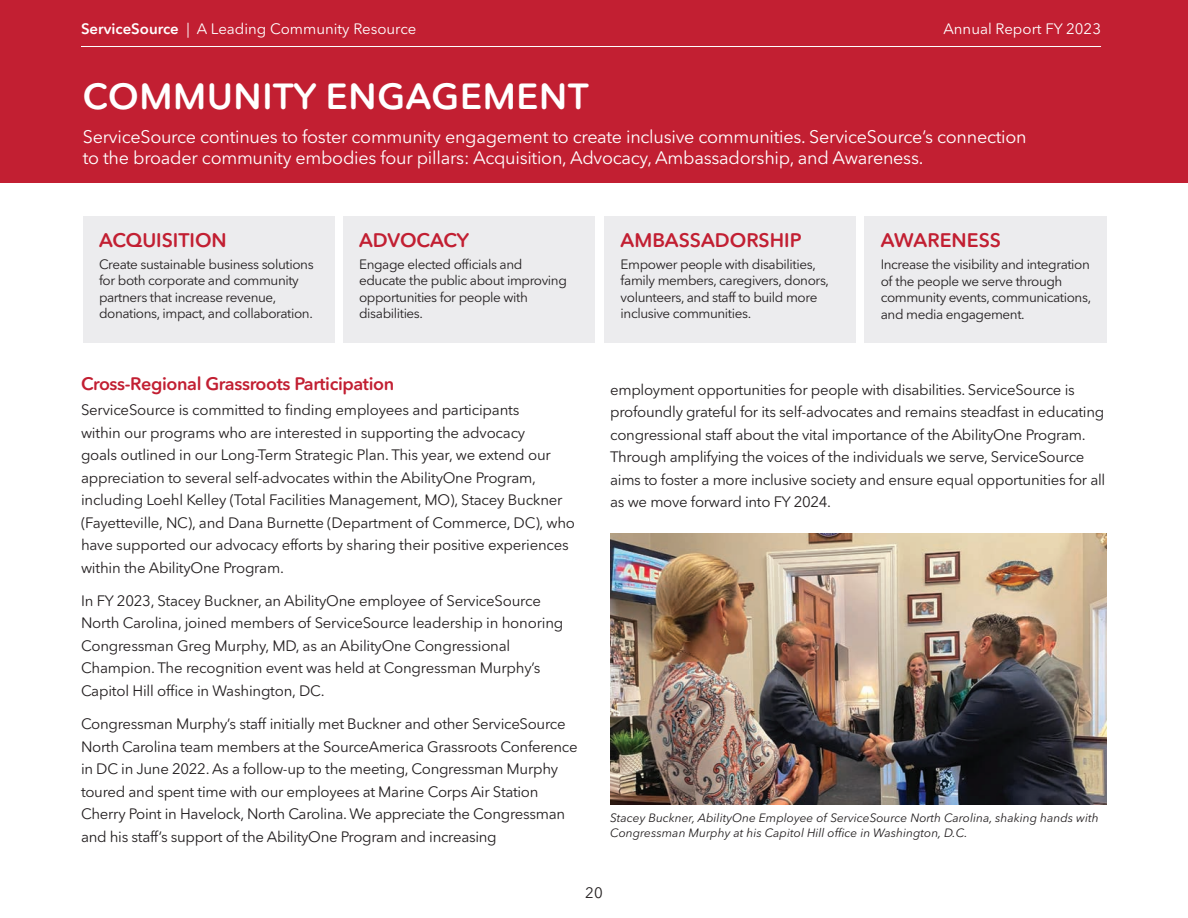
<style>
.page{position:relative;width:1188px;height:918px;background:#fff}
.page>*{position:absolute;margin:0;border:0;box-sizing:border-box;transform-origin:0 0}
.t1{font:600 36px "Avenir Next Rounded Pro";letter-spacing:.02em;color:#fff}
.t2{font:600 19.5px "Avenir Next Rounded Pro";color:#c21f32}
.t3{font:18px/21px "Avenir Next Rounded Pro";letter-spacing:-.015em;color:#fff}
.t4{font:600 18px "Avenir Next Rounded Pro";letter-spacing:-.02em;color:#c21f32}
.t5{font:15px/22.5px "Avenir Next Rounded Pro";letter-spacing:-.02em;color:#231f20}
.t6{font:15px "Avenir Next Rounded Pro";color:#fff}
.t7{font:13.5px/16.5px "Avenir Next Rounded Pro";letter-spacing:-.03em;color:#231f20}
.t8{font:italic 12px/15px "Avenir Next Rounded Pro";color:#231f20}
.s1{font-weight:600}
</style>
<div class="page">
<div style="left:0;top:0;width:1188px;height:183px;background:#c21f32"></div>
<img style="left:610px;top:533px;width:497px;height:271px">
<hr style="left:81px;top:46px;width:1020px;height:1px;background:#fff">
<div style="left:83px;top:216px;width:252px;height:127px;background:#ececee"></div>
<div style="left:604px;top:216px;width:252px;height:127px;background:#ececee"></div>
<div style="left:343px;top:216px;width:252px;height:127px;background:#ececee"></div>
<div style="left:865px;top:216px;width:242px;height:127px;background:#ececee"></div>
<p class="t6" style="left:81px;top:20px;width:337px"><span class="s1">ServiceSource</span> | A Leading Community Resource</p>
<p class="t6" style="left:943px;top:20px;width:159px">Annual Report FY 2023</p>
<h1 class="t1" style="left:83px;top:74px;width:507px">COMMUNITY ENGAGEMENT</h1>
<p class="t3" style="left:83px;top:126px;width:945px">ServiceSource continues to foster community engagement to create inclusive communities. ServiceSource’s connection to the broader community embodies four pillars: Acquisition, Advocacy, Ambassadorship, and Awareness.</p>
<h2 class="t2" style="left:99px;top:228px;width:129px">ACQUISITION</h2>
<p class="t7" style="left:99px;top:256px;width:216px">Create sustainable business solutions for both corporate and community partners that increase revenue, donations, impact, and collaboration.</p>
<h2 class="t2" style="left:359px;top:228px;width:111px">ADVOCACY</h2>
<p class="t7" style="left:359px;top:256px;width:209px">Engage elected officials and educate the public about improving opportunities for people with disabilities.</p>
<h2 class="t2" style="left:621px;top:228px;width:182px">AMBASSADORSHIP</h2>
<p class="t7" style="left:621px;top:256px;width:210px">Empower people with disabilities, family members, caregivers, donors, volunteers, and staff to build more inclusive communities.</p>
<h2 class="t2" style="left:881px;top:228px;width:122px">AWARENESS</h2>
<p class="t7" style="left:881px;top:256px;width:212px">Increase the visibility and integration of the people we serve through community events, communications, and media engagement.</p>
<p class="t4" style="left:81px;top:373px;width:315px">Cross-Regional Grassroots Participation</p>
<p class="t5" style="left:81px;top:399px;width:496px">ServiceSource is committed to finding employees and participants<br>within our programs who are interested in supporting the advocacy<br>goals outlined in our Long-Term Strategic Plan. This year, we extend our appreciation to several self-advocates within the AbilityOne Program, including Loehl Kelley (Total Facilities Management, MO), Stacey Buckner (Fayetteville, NC), and Dana Burnette (Department of Commerce, DC), who have supported our advocacy efforts by sharing their positive experiences within the AbilityOne Program.</p>
<p class="t5" style="left:81px;top:589px;width:484px">In FY 2023, Stacey Buckner, an AbilityOne employee of ServiceSource North Carolina, joined members of ServiceSource leadership in honoring Congressman Greg Murphy, MD, as an AbilityOne Congressional Champion. The recognition event was held at Congressman Murphy’s Capitol Hill office in Washington, DC.</p>
<p class="t5" style="left:81px;top:713px;width:498px">Congressman Murphy’s staff initially met Buckner and other ServiceSource North Carolina team members at the SourceAmerica Grassroots Conference in DC in June 2022. As a follow-up to the meeting, Congressman Murphy toured and spent time with our employees at Marine Corps Air Station Cherry Point in Havelock, North Carolina. We appreciate the Congressman and his staff’s support of the AbilityOne Program and increasing</p>
<p class="t5" style="left:610px;top:378px;width:497px">employment opportunities for people with disabilities. ServiceSource is profoundly grateful for its self-advocates and remains steadfast in educating congressional staff about the vital importance of the AbilityOne Program.<br>Through amplifying the voices of the individuals we serve, ServiceSource aims to foster a more inclusive society and ensure equal opportunities for all as we move forward into FY 2024.</p>
<p class="t8" style="left:610px;top:810px;width:490px">Stacey Buckner, AbilityOne Employee of ServiceSource North Carolina, shaking hands with<br>Congressman Murphy at his Capitol Hill office in Washington, D.C.</p>
<p class="t5" style="left:585px;top:882px;width:19px">20</p>
</div>
